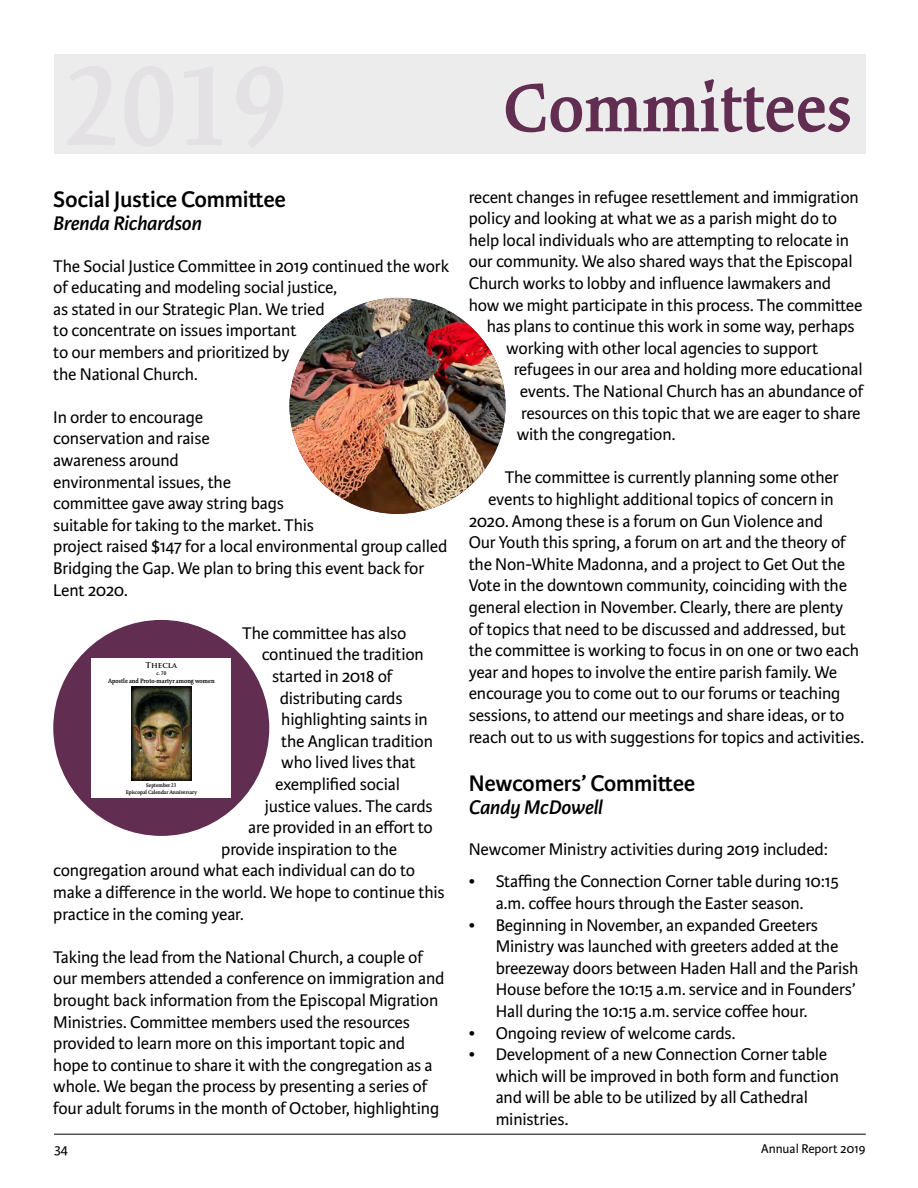
<style>
.page{position:relative;width:918px;height:1188px;background:#fff}
.page>*{position:absolute;margin:0;border:0;box-sizing:border-box;transform-origin:0 0}
.t1{font:600 75px "Kinesis Pro 3";color:#612d50}
.t2{font:600 24px "Karmina Sans";letter-spacing:-.01em;color:#000}
.t3{font:italic 600 21px "Karmina Sans";letter-spacing:-.01em;color:#000}
.t4{font:18px/21.6px "Karmina Sans";letter-spacing:-.01em;color:#000}
.t5{font:15px "Karmina Sans";color:#000}
.t6{font:13.5px "Karmina Sans";color:#000}
.t7{font:700 7.8px "Trajan Pro";color:#000}
.t8{font:600 6.75px "Kinesis Pro 3";color:#000}
.t9{font:600 5.85px/7.1px "Kinesis Pro 3";color:#000;text-align:center}
</style>
<div class="page">
<hr style="left:54px;top:1134px;width:812px;height:1px;background:#000">
<div style="left:53px;top:620px;width:216px;height:216px;background:#612d50;border-radius:50%"></div>
<div style="left:91px;top:658px;width:140px;height:140px;background:#fff"></div>
<img style="left:131px;top:687px;width:61px;height:93px">
<div style="left:54px;top:54px;width:811px;height:99px;background:#ebebed"></div>
<img style="left:290px;top:298px;width:216px;height:216px;border-radius:108px">
<h1 class="t1" style="left:503px;top:64px;width:350px">Committees</h1>
<h2 class="t2" style="left:53px;top:186px;width:234px">Social Justice Committee</h2>
<p class="t3" style="left:53px;top:212px;width:150px">Brenda Richardson</p>
<p class="t4" style="left:53px;top:255px;width:397px">The Social Justice Committee in 2019 continued the work of educating and modeling social justice,<br>as stated in our Strategic Plan. We tried<br>to concentrate on issues important<br>to our members and prioritized by<br>the National Church.</p>
<p class="t4" style="left:53px;top:406px;width:396px">In order to encourage<br>conservation and raise<br>awareness around<br>environmental issues, the<br>committee gave away string bags<br>suitable for taking to the market. This<br>project raised $147 for a local environmental group called<br>Bridging the Gap. We plan to bring this event back for<br>Lent 2020.</p>
<p class="t4" style="left:242px;top:622px;width:166px">The committee has also</p>
<p class="t4" style="left:262px;top:644px;width:164px">continued the tradition</p>
<p class="t4" style="left:272px;top:666px;width:122px">started in 2018 of</p>
<p class="t4" style="left:280px;top:687px;width:124px">distributing cards</p>
<p class="t4" style="left:281px;top:709px;width:148px">highlighting saints in</p>
<p class="t4" style="left:281px;top:730px;width:153px">the Anglican tradition</p>
<p class="t4" style="left:281px;top:752px;width:136px">who lived lives that</p>
<p class="t4" style="left:275px;top:774px;width:126px">exemplified social</p>
<p class="t4" style="left:265px;top:795px;width:169px">justice values. The cards</p>
<p class="t4" style="left:248px;top:817px;width:186px">are provided in an effort to</p>
<p class="t4" style="left:221px;top:838px;width:178px">provide inspiration to the</p>
<p class="t4" style="left:53px;top:860px;width:363px">congregation around what each individual can do to</p>
<p class="t4" style="left:53px;top:882px;width:393px">make a difference in the world. We hope to continue this</p>
<p class="t4" style="left:53px;top:903px;width:192px">practice in the coming year.</p>
<p class="t4" style="left:53px;top:946px;width:393px">Taking the lead from the National Church, a couple of our members attended a conference on immigration and brought back information from the Episcopal Migration Ministries. Committee members used the resources provided to learn more on this important topic and hope to continue to share it with the congregation as a whole. We began the process by presenting a series of four adult forums in the month of October, highlighting</p>
<p class="t7" style="left:146px;top:660px;width:33px">Thecla</p>
<p class="t9" style="left:156px;top:669px;width:11px">c. 70</p>
<p class="t8" style="left:108px;top:677px;width:108px">Apostle and Proto-martyr among women</p>
<p class="t9" style="left:126px;top:782px;width:73px">September 23<br>Episcopal Calendar Anniversary</p>
<p class="t4" style="left:469px;top:186px;width:392px">recent changes in refugee resettlement and immigration</p>
<p class="t4" style="left:469px;top:208px;width:370px">policy and looking at what we as a parish might do to</p>
<p class="t4" style="left:469px;top:229px;width:382px">help local individuals who are attempting to relocate in</p>
<p class="t4" style="left:469px;top:251px;width:385px">our community. We also shared ways that the Episcopal</p>
<p class="t4" style="left:469px;top:273px;width:364px">Church works to lobby and influence lawmakers and</p>
<p class="t4" style="left:469px;top:294px;width:395px">how we might participate in this process. The committee</p>
<p class="t4" style="left:487px;top:316px;width:369px">has plans to continue this work in some way, perhaps</p>
<p class="t4" style="left:506px;top:337px;width:313px">working with other local agencies to support</p>
<p class="t4" style="left:514px;top:359px;width:350px">refugees in our area and holding more educational</p>
<p class="t4" style="left:520px;top:381px;width:345px">events. The National Church has an abundance of</p>
<p class="t4" style="left:521px;top:402px;width:341px">resources on this topic that we are eager to share</p>
<p class="t4" style="left:517px;top:424px;width:160px">with the congregation.</p>
<p class="t4" style="left:505px;top:467px;width:336px">The committee is currently planning some other</p>
<p class="t4" style="left:488px;top:489px;width:347px">events to highlight additional topics of concern in</p>
<p class="t4" style="left:469px;top:510px;width:356px">2020. Among these is a forum on Gun Violence and</p>
<p class="t4" style="left:469px;top:532px;width:379px">Our Youth this spring, a forum on art and the theory of</p>
<p class="t4" style="left:469px;top:553px;width:378px">the Non-White Madonna, and a project to Get Out the</p>
<p class="t4" style="left:469px;top:575px;width:380px">Vote in the downtown community, coinciding with the</p>
<p class="t4" style="left:469px;top:597px;width:376px">general election in November. Clearly, there are plenty</p>
<p class="t4" style="left:469px;top:618px;width:379px">of topics that need to be discussed and addressed, but</p>
<p class="t4" style="left:469px;top:640px;width:392px">the committee is working to focus in on one or two each</p>
<p class="t4" style="left:469px;top:661px;width:370px">year and hopes to involve the entire parish family. We</p>
<p class="t4" style="left:469px;top:683px;width:373px">encourage you to come out to our forums or teaching</p>
<p class="t4" style="left:469px;top:705px;width:377px">sessions, to attend our meetings and share ideas, or to</p>
<p class="t4" style="left:469px;top:726px;width:397px">reach out to us with suggestions for topics and activities.</p>
<h2 class="t2" style="left:469px;top:769px;width:228px">Newcomers’ Committee</h2>
<p class="t3" style="left:469px;top:795px;width:136px">Candy McDowell</p>
<p class="t4" style="left:469px;top:839px;width:361px">Newcomer Ministry activities during 2019 included:</p>
<p class="t4" style="left:469px;top:871px;width:372px;text-align:center">• Staffing the Connection Corner table during 10:15 a.m. coffee hours through the Easter season.</p>
<p class="t4" style="left:496px;top:914px;width:364px;text-indent:-27px">• Beginning in November, an expanded Greeters Ministry was launched with greeters added at the breezeway doors between Haden Hall and the Parish House before the 10:15 a.m. service and in Founders’ Hall during the 10:15 a.m. service coffee hour.</p>
<p class="t4" style="left:469px;top:1022px;width:268px">• Ongoing review of welcome cards.</p>
<p class="t4" style="left:496px;top:1044px;width:345px;text-indent:-27px">• Development of a new Connection Corner table which will be improved in both form and function and will be able to be utilized by all Cathedral ministries.</p>
<p class="t5" style="left:54px;top:1141px;width:16px">34</p>
<p class="t6" style="left:761px;top:1141px;width:106px">Annual Report 2019</p>
</div>
